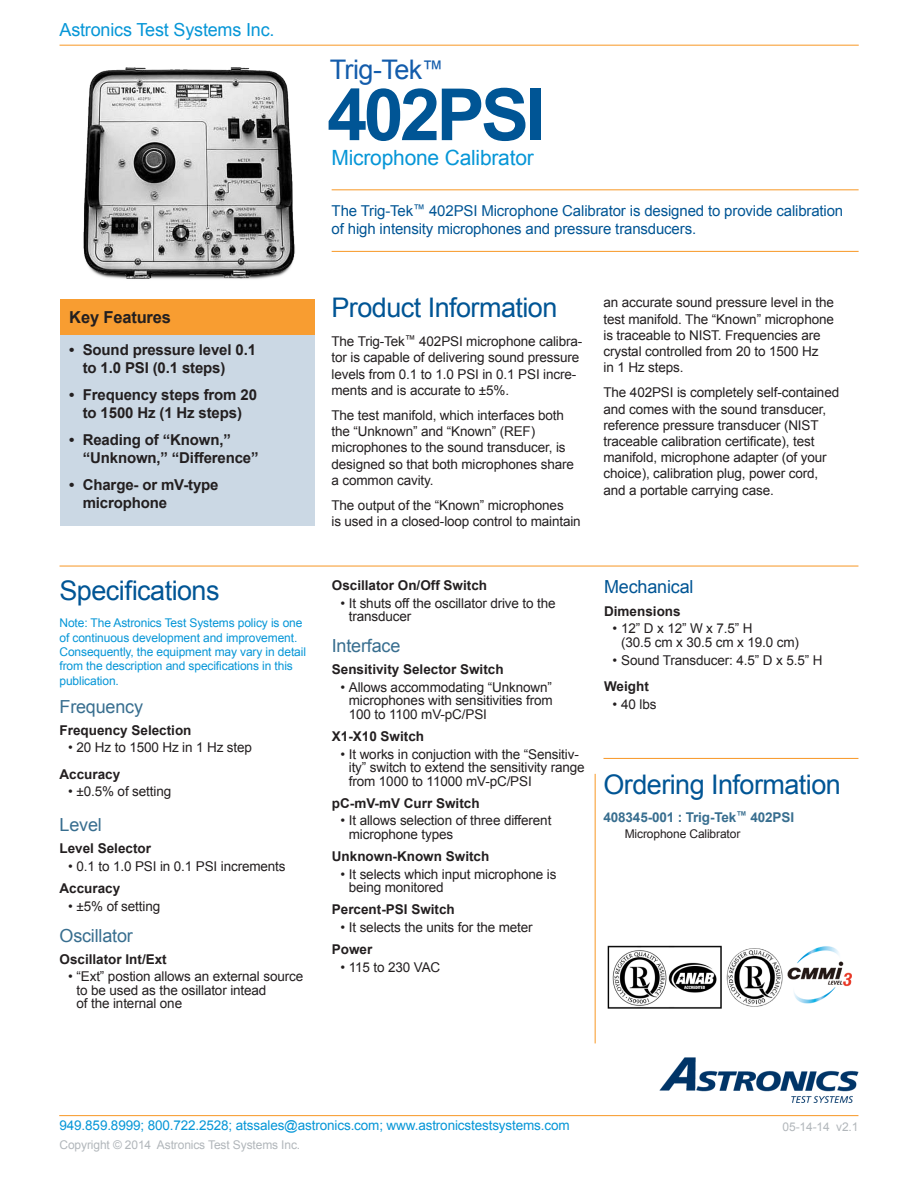
<style>
.page{position:relative;width:918px;height:1188px;background:#fff}
.page>*{position:absolute;margin:0;border:0;box-sizing:border-box;transform-origin:0 0}
.Product_Model{font:700 72px "Arial";letter-spacing:-.05em;color:#005595}
.Section_Heading{font:27px "Arial";letter-spacing:-.02em;color:#005595}
.Product_Name{font:27px "Arial";letter-spacing:-.02em;color:#135cab}
.Product_Description{font:21px "Arial";letter-spacing:-.01em;color:#0696d7}
.Specs_Heading{font:18px "Arial";letter-spacing:-.01em;color:#386e8f}
.t1{font:18px "Arial";letter-spacing:-.01em;color:#0696d7}
.Specs_Heading_Top{font:18px "Arial";letter-spacing:-.01em;color:#005595}
.Key_Features_Heading{font:700 16.5px "Arial";letter-spacing:-.01em;color:#231f20}
.t2{font:700 15px/18px "Arial";letter-spacing:-.01em;color:#231f20}
.Intro_Copy_Single_Pa{font:15px/18px "Arial";letter-spacing:-.01em;color:#005595}
.Body_Copy{font:13.5px/16.2px "Arial";letter-spacing:-.01em;color:#231f20}
.Specs_Subhead{font:700 13.5px "Arial";color:#231f20}
.t3{font:13.5px "Arial";letter-spacing:-.01em;color:#0696d7}
.Ordering_--_Product{font:700 13.5px "Arial";letter-spacing:-.01em;color:#386e8f}
.t4{font:12px/14.4px "Arial";letter-spacing:-.01em;color:#0696d7}
.Copyright{font:12px "Arial";letter-spacing:-.01em;color:#b2b7bb}
.Ordering_--_Product-2{font:12px "Arial";letter-spacing:-.01em;color:#231f20}
.s1{font-size:21.6px}
</style>
<div class="page">
<hr style="left:60px;top:45px;width:799px;height:1px;background:#f89d31">
<img style="left:659px;top:1057px;width:200px;height:46px">
<hr style="left:59px;top:1115px;width:799px;height:1px;background:#f89d31">
<hr style="left:332px;top:189px;width:527px;height:1px;background:#f89d31">
<hr style="left:332px;top:251px;width:527px;height:1px;background:#f89d31">
<div style="left:60px;top:299px;width:255px;height:36px;background:#f89d31"></div>
<div style="left:60px;top:335px;width:255px;height:191px;background:#cbd8e4"></div>
<img style="left:83px;top:67px;width:212px;height:212px">
<hr style="left:603px;top:758px;width:255px;height:1px;background:#f89d31">
<img style="left:607px;top:945px;width:245px;height:64px">
<hr style="left:60px;top:566px;width:798px;height:1px;background:#f89d31">
<hr style="left:595px;top:774px;width:1px;height:269px;background:#f89d31">
<h3 class="t1" style="left:60px;top:18px;width:217px">Astronics Test Systems Inc.</h3>
<p class="Product_Name" style="left:330px;top:52px;width:115px">Trig-Tek<span class="s1">™</span></p>
<p class="Product_Model" style="left:327px;top:67px;width:220px">402PSI</p>
<p class="Product_Description" style="left:332px;top:144px;width:204px">Microphone Calibrator</p>
<p class="Intro_Copy_Single_Pa" style="left:332px;top:202px;width:513px">The Trig-Tek<sup>™</sup> 402PSI Microphone Calibrator is designed to provide calibration of high intensity microphones and pressure transducers.</p>
<p class="Key_Features_Heading" style="left:69px;top:306px;width:103px">Key Features</p>
<p class="t2" style="left:83px;top:341px;width:175px;text-indent:-14px">• Sound pressure level 0.1 to 1.0 PSI (0.1 steps)</p>
<p class="t2" style="left:69px;top:386px;width:189px;text-align:center">• Frequency steps from 20 to 1500 Hz (1 Hz steps)</p>
<p class="t2" style="left:83px;top:431px;width:177px;text-indent:-14px">• Reading of “Known,” “Unknown,” “Difference”</p>
<p class="t2" style="left:83px;top:476px;width:137px;text-indent:-14px">• Charge- or mV-type microphone</p>
<p class="Section_Heading" style="left:60px;top:573px;width:162px">Specifications</p>
<p class="t4" style="left:60px;top:616px;width:248px">Note: The Astronics Test Systems policy is one of continuous development and improvement.<br>Consequently, the equipment may vary in detail from the description and specifications in this publication.</p>
<p class="Specs_Heading" style="left:60px;top:694px;width:85px">Frequency</p>
<p class="Specs_Subhead" style="left:60px;top:721px;width:134px">Frequency Selection</p>
<p class="Body_Copy" style="left:68px;top:740px;width:186px">• 20 Hz to 1500 Hz in 1 Hz step</p>
<p class="Specs_Subhead" style="left:60px;top:765px;width:62px">Accuracy</p>
<p class="Body_Copy" style="left:68px;top:784px;width:105px">• ±0.5% of setting</p>
<p class="Specs_Heading" style="left:60px;top:813px;width:44px">Level</p>
<p class="Specs_Subhead" style="left:60px;top:840px;width:93px">Level Selector</p>
<p class="Body_Copy" style="left:68px;top:858px;width:219px">• 0.1 to 1.0 PSI in 0.1 PSI increments</p>
<p class="Specs_Subhead" style="left:60px;top:879px;width:62px">Accuracy</p>
<p class="Body_Copy" style="left:68px;top:898px;width:94px">• ±5% of setting</p>
<p class="Specs_Heading" style="left:60px;top:923px;width:75px">Oscillator</p>
<p class="Specs_Subhead" style="left:60px;top:950px;width:109px">Oscillator Int/Ext</p>
<p class="Body_Copy" style="left:77px;top:970px;width:228px;line-height:13.5px;text-indent:-9px">• “Ext” postion allows an external source to be used as the osillator intead<br>of the internal one</p>
<p class="Section_Heading" style="left:332px;top:290px;width:227px">Product Information</p>
<p class="Body_Copy" style="left:332px;top:334px;width:252px">The Trig-Tek<sup>™</sup> 402PSI microphone calibra&shy;tor is capable of delivering sound pressure levels from 0.1 to 1.0 PSI in 0.1 PSI incre&shy;ments and is accurate to ±5%.</p>
<p class="Body_Copy" style="left:332px;top:407px;width:244px">The test manifold, which interfaces both the “Unknown” and “Known” (REF) microphones to the sound transducer, is designed so that both microphones share a common cavity.</p>
<p class="Body_Copy" style="left:332px;top:497px;width:251px">The output of the “Known” microphones<br>is used in a closed-loop control to maintain</p>
<p class="Body_Copy" style="left:603px;top:295px;width:232px">an accurate sound pressure level in the test manifold. The “Known” microphone is traceable to NIST. Frequencies are crystal controlled from 20 to 1500 Hz<br>in 1 Hz steps.</p>
<p class="Body_Copy" style="left:603px;top:385px;width:237px">The 402PSI is completely self-contained and comes with the sound transducer, reference pressure transducer (NIST traceable calibration certificate), test manifold, microphone adapter (of your choice), calibration plug, power cord, and a portable carrying case.</p>
<p class="Specs_Subhead" style="left:332px;top:576px;width:157px">Oscillator On/Off Switch</p>
<p class="Body_Copy" style="left:349px;top:597px;width:208px;line-height:13.5px;text-indent:-9px">• It shuts off the oscillator drive to the transducer</p>
<p class="Specs_Heading" style="left:332px;top:634px;width:70px">Interface</p>
<p class="Specs_Subhead" style="left:332px;top:660px;width:173px">Sensitivity Selector Switch</p>
<p class="Body_Copy" style="left:349px;top:681px;width:205px;line-height:13.5px;text-align:justify;text-indent:-9px">• Allows accommodating “Unknown” microphones with sensitivities from 100 to 1100 mV-pC/PSI</p>
<p class="Specs_Subhead" style="left:332px;top:727px;width:94px">X1-X10 Switch</p>
<p class="Body_Copy" style="left:349px;top:747px;width:237px;line-height:13.5px;text-indent:-9px">• It works in conjuction with the “Sensitiv&shy;ity” switch to extend the sensitivity range from 1000 to 11000 mV-pC/PSI</p>
<p class="Specs_Subhead" style="left:332px;top:794px;width:149px">pC-mV-mV Curr Switch</p>
<p class="Body_Copy" style="left:349px;top:814px;width:204px;line-height:13.5px;text-indent:-9px">• It allows selection of three different microphone types</p>
<p class="Specs_Subhead" style="left:332px;top:847px;width:159px">Unknown-Known Switch</p>
<p class="Body_Copy" style="left:349px;top:867px;width:209px;line-height:13.5px;text-indent:-9px">• It selects which input microphone is being monitored</p>
<p class="Specs_Subhead" style="left:332px;top:901px;width:125px">Percent-PSI Switch</p>
<p class="Body_Copy" style="left:340px;top:919px;width:194px">• It selects the units for the meter</p>
<p class="Specs_Subhead" style="left:332px;top:940px;width:42px">Power</p>
<p class="Body_Copy" style="left:340px;top:959px;width:102px">• 115 to 230 VAC</p>
<p class="Specs_Heading_Top" style="left:604px;top:575px;width:91px">Mechanical</p>
<p class="Specs_Subhead" style="left:604px;top:602px;width:78px">Dimensions</p>
<p class="Body_Copy" style="left:621px;top:622px;width:179px;line-height:13.5px;text-indent:-9px">• 12” D x 12” W x 7.5” H<br>(30.5 cm x 30.5 cm x 19.0 cm)</p>
<p class="Body_Copy" style="left:613px;top:652px;width:211px">• Sound Transducer: 4.5” D x 5.5” H</p>
<p class="Specs_Subhead" style="left:604px;top:677px;width:46px">Weight</p>
<p class="Body_Copy" style="left:613px;top:696px;width:45px">• 40 lbs</p>
<p class="Section_Heading" style="left:603px;top:767px;width:239px">Ordering Information</p>
<p class="Ordering_--_Product" style="left:603px;top:808px;width:192px">408345-001 : Trig-Tek<sup>™</sup> 402PSI</p>
<p class="Ordering_--_Product-2" style="left:625px;top:826px;width:117px">Microphone Calibrator</p>
<p class="t3" style="left:60px;top:1117px;width:512px">949.859.8999; 800.722.2528; atssales@astronics.com; www.astronicstestsystems.com</p>
<p class="Copyright" style="left:60px;top:1137px;width:242px">Copyright © 2014 Astronics Test Systems Inc.</p>
<p class="Copyright" style="left:783px;top:1119px;width:77px">05-14-14 v2.1</p>
</div>
